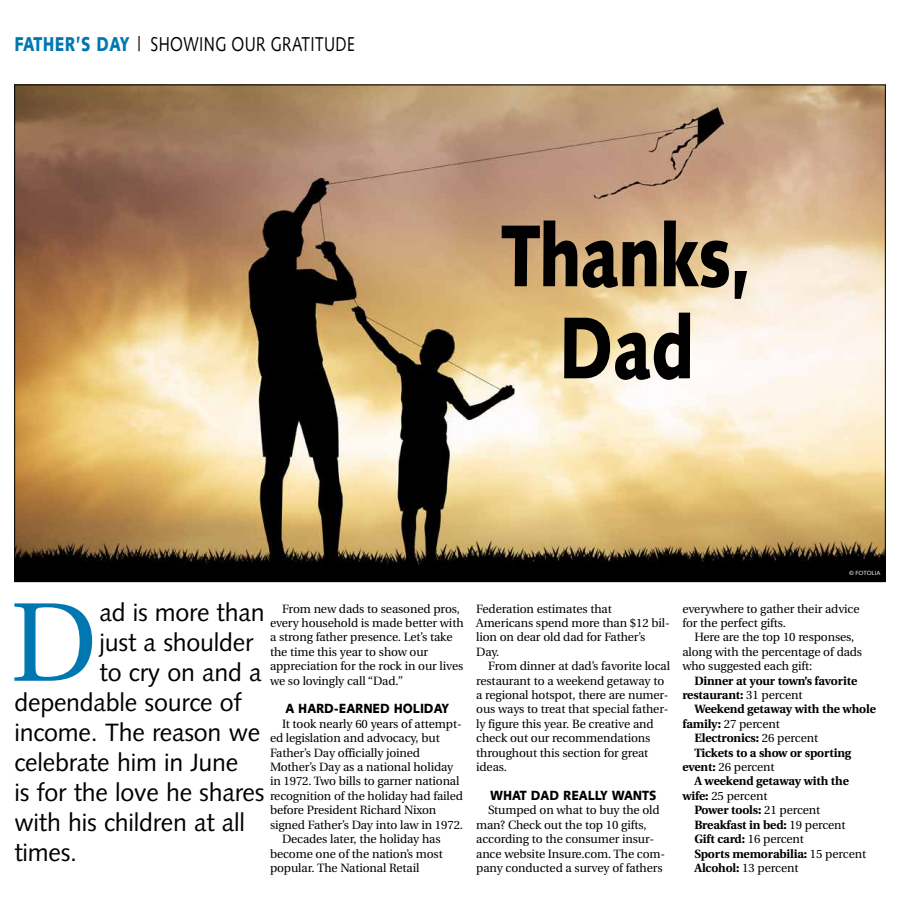
<style>
.page{position:relative;width:900px;height:908px;background:#fff}
.page>*{position:absolute;margin:0;border:0;box-sizing:border-box;transform-origin:0 0}
.t1{font:111.7px "Utopia";color:#0077b1}
.t2{font:900 87.5px/92px "Syntax";letter-spacing:-.015em;color:#000;text-align:center;scale:.77 1}
.t3{font:25px "Syntax";letter-spacing:-.01em;color:#000}
.t4{font:20px "Syntax";letter-spacing:.025em;color:#000;scale:.77 1}
.t5{font:900 13.3px "Syntax";letter-spacing:-.01em;color:#000;scale:.91 1}
.t6{font:12px/14.4px "Utopia";letter-spacing:-.01em;color:#000}
.t7{font:700 12px/14.4px "Utopia";letter-spacing:-.01em;color:#000}
.t8{font:6px "Syntax";color:#fff}
.s1{font-weight:900;color:#0077b1}
.s2{font-weight:400}
.s3{font-weight:700}
</style>
<div class="page">
<img style="left:16px;top:87px;width:868px;height:492px">
<h3 class="t4" style="left:14px;top:32px;width:444px"><span class="s1">FATHER’S DAY</span> | SHOWING OUR GRATITUDE</h3>
<h2 class="t2" style="left:501px;top:210px;width:327px">Thanks,<br>Dad</h2>
<h1 class="t1" style="left:10px;top:581px;width:89px">D</h1>
<h3 class="t3" style="left:100px;top:597px;width:166px">ad is more than</h3>
<p class="t6" style="left:270px;top:601px;width:195px;text-indent:12px">From new dads to seasoned pros, every household is made better with a strong father presence. Let’s take the time this year to show our appreciation for the rock in our lives we so lovingly call “Dad.”</p>
<p class="t5" style="left:285px;top:700px;width:181px">A HARD-EARNED HOLIDAY</p>
<p class="t6" style="left:282px;top:716px;width:181px">It took nearly 60 years of attempt-</p>
<p class="t6" style="left:270px;top:731px;width:171px">ed legislation and advocacy, but</p>
<p class="t6" style="left:270px;top:745px;width:152px">Father’s Day officially joined</p>
<p class="t6" style="left:270px;top:759px;width:185px">Mother’s Day as a national holiday</p>
<p class="t6" style="left:270px;top:774px;width:191px">in 1972. Two bills to garner national</p>
<p class="t6" style="left:270px;top:788px;width:195px">recognition of the holiday had failed</p>
<p class="t6" style="left:270px;top:803px;width:168px">before President Richard Nixon</p>
<p class="t6" style="left:270px;top:817px;width:195px">signed Father’s Day into law in 1972.</p>
<p class="t6" style="left:282px;top:831px;width:160px">Decades later, the holiday has</p>
<p class="t6" style="left:270px;top:846px;width:174px">become one of the nation’s most</p>
<p class="t6" style="left:270px;top:860px;width:151px">popular. The National Retail</p>
<h3 class="t3" style="left:100px;top:627px;width:155px">just a shoulder</h3>
<h3 class="t3" style="left:100px;top:657px;width:164px">to cry on and a</h3>
<h3 class="t3" style="left:14px;top:687px;width:229px">dependable source of</h3>
<h3 class="t3" style="left:14px;top:717px;width:248px">income. The reason we</h3>
<h3 class="t3" style="left:14px;top:747px;width:226px">celebrate him in June</h3>
<h3 class="t3" style="left:14px;top:777px;width:252px">is for the love he shares</h3>
<h3 class="t3" style="left:14px;top:807px;width:232px">with his children at all</h3>
<h3 class="t3" style="left:14px;top:837px;width:64px">times.</h3>
<p class="t6" style="left:476px;top:601px;width:195px">Federation estimates that<br>Americans spend more than $12 bil&shy;lion on dear old dad for Father’s<br>Day.</p>
<p class="t6" style="left:476px;top:659px;width:195px;text-indent:12px">From dinner at dad’s favorite local restaurant to a weekend getaway to a regional hotspot, there are numer&shy;ous ways to treat that special father&shy;ly figure this year. Be creative and check out our recommendations throughout this section for great ideas.</p>
<p class="t5" style="left:490px;top:787px;width:184px">WHAT DAD REALLY WANTS</p>
<p class="t6" style="left:476px;top:803px;width:191px;text-indent:12px">Stumped on what to buy the old man? Check out the top 10 gifts, according to the consumer insur&shy;ance website Insure.com. The com&shy;pany conducted a survey of fathers</p>
<p class="t8" style="left:849px;top:569px;width:33px">© FOTOLIA</p>
<p class="t6" style="left:682px;top:601px;width:179px">everywhere to gather their advice for the perfect gifts.</p>
<p class="t6" style="left:682px;top:630px;width:181px;text-indent:12px">Here are the top 10 responses, along with the percentage of dads who suggested each gift:</p>
<p class="t7" style="left:682px;top:673px;width:176px;text-indent:12px">Dinner at your town’s favorite restaurant: <span class="s2">31 percent</span></p>
<p class="t7" style="left:694px;top:702px;width:183px">Weekend getaway with the whole</p>
<p class="t6" style="left:682px;top:716px;width:99px"><span class="s3">family:</span> 27 percent</p>
<p class="t7" style="left:694px;top:730px;width:125px">Electronics: <span class="s2">26 percent</span></p>
<p class="t7" style="left:694px;top:745px;width:158px">Tickets to a show or sporting</p>
<p class="t6" style="left:682px;top:759px;width:94px"><span class="s3">event:</span> 26 percent</p>
<p class="t7" style="left:694px;top:774px;width:156px">A weekend getaway with the</p>
<p class="t6" style="left:682px;top:788px;width:87px"><span class="s3">wife:</span> 25 percent</p>
<p class="t7" style="left:694px;top:802px;width:127px">Power tools: <span class="s2">21 percent</span></p>
<p class="t7" style="left:694px;top:817px;width:153px">Breakfast in bed: <span class="s2">19 percent</span></p>
<p class="t7" style="left:694px;top:831px;width:111px">Gift card: <span class="s2">16 percent</span></p>
<p class="t7" style="left:694px;top:846px;width:173px">Sports memorabilia: <span class="s2">15 percent</span></p>
<p class="t6" style="left:694px;top:860px;width:106px"><span class="s3">Alcohol:</span> 13 percent</p>
</div>
